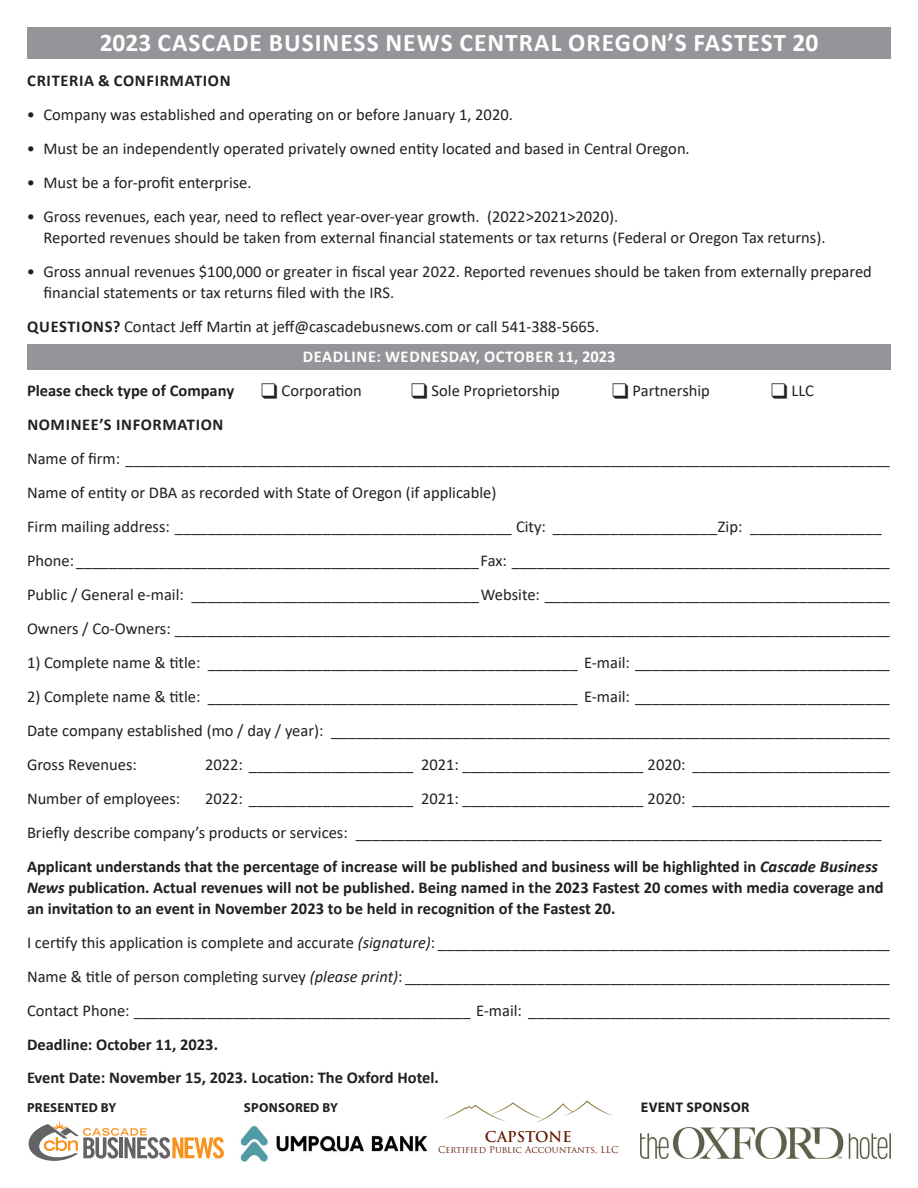
<style>
.page{position:relative;width:918px;height:1188px;background:#fff}
.page>*{position:absolute;margin:0;border:0;box-sizing:border-box;transform-origin:0 0}
.t1{font:700 25.5px "Calibri";letter-spacing:.04em;color:#fff}
.t2{font:16.5px/33.9px "Calibri";color:#231f20}
.t3{font:700 16.5px/21px "Calibri";color:#231f20}
.t4{font:700 16.5px "Calibri";letter-spacing:.04em;color:#231f20}
.t5{font:700 14.55px "Trajan Pro";color:#641a00}
.t6{font:700 13.95px "Myriad Pro";letter-spacing:.02em;color:#231f20}
.t7{font:700 13.05px "Myriad Pro";letter-spacing:.02em;color:#231f20}
.t8{font:9.15px "Trajan Pro";color:#641a00}
.s1{font-weight:700}
.s2{font-weight:700;color:#fff}
.s3{font-weight:700;font-style:italic}
.s4{font-style:italic}
</style>
<div class="page">
<div style="left:27px;top:345px;width:864px;height:25px;background:#939598"></div>
<div style="left:27px;top:27px;width:864px;height:31px;background:#939598"></div>
<svg style="left:28px;top:1121px;width:196px;height:40px"></svg>
<img style="left:641px;top:1127px;width:250px;height:31px">
<svg style="left:443px;top:1100px;width:170px;height:22px"></svg>
<img style="left:240px;top:1125px;width:188px;height:37px">
<h1 class="t1" style="left:100px;top:24px;width:720px">2023 CASCADE BUSINESS NEWS CENTRAL OREGON’S FASTEST 20</h1>
<p class="t4" style="left:27px;top:69px;width:205px">CRITERIA &amp; CONFIRMATION</p>
<p class="t2" style="left:27px;top:97px;width:487px">• Company was established and operating on or before January 1, 2020.</p>
<p class="t2" style="left:27px;top:131px;width:664px">• Must be an independently operated privately owned entity located and based in Central Oregon.</p>
<p class="t2" style="left:27px;top:165px;width:226px">• Must be a for-profit enterprise.</p>
<p class="t2" style="left:43px;top:205px;width:784px;line-height:21px;text-indent:-16px">• Gross revenues, each year, need to reflect year-over-year growth. (2022&gt;2021&gt;2020).<br>Reported revenues should be taken from external financial statements or tax returns (Federal or Oregon Tax returns).</p>
<p class="t2" style="left:43px;top:260px;width:830px;line-height:21px;text-indent:-16px">• Gross annual revenues $100,000 or greater in fiscal year 2022. Reported revenues should be taken from externally prepared financial statements or tax returns filed with the IRS.</p>
<p class="t2" style="left:303px;top:310px;width:314px;line-height:30.8px;text-indent:-275px"><span class="s1">QUESTIONS?</span> Contact Jeff Martin at jeff@cascadebusnews.com or call 541-388-5665.<br><span class="s2">DEADLINE: WEDNESDAY, OCTOBER 11, 2023</span></p>
<p class="t3" style="left:27px;top:380px;width:209px">Please check type of Company</p>
<p class="t2" style="left:261px;top:373px;width:102px">❑ Corporation</p>
<p class="t2" style="left:411px;top:373px;width:150px">❑ Sole Proprietorship</p>
<p class="t2" style="left:612px;top:373px;width:99px">❑ Partnership</p>
<p class="t2" style="left:771px;top:373px;width:45px">❑ LLC</p>
<p class="t4" style="left:27px;top:413px;width:198px">NOMINEE’S INFORMATION</p>
<p class="t2" style="left:27px;top:441px;width:864px">Name of firm: _____________________________________________________________________________________________ Name of entity or DBA as recorded with State of Oregon (if applicable)<br>Firm mailing address: _________________________________________ City: ____________________Zip: ________________ Phone: _________________________________________________Fax: ______________________________________________ Public / General e-mail: ___________________________________Website: __________________________________________ Owners / Co-Owners: _______________________________________________________________________________________</p>
<p class="t2" style="left:27px;top:645px;width:864px">1) Complete name &amp; title: _____________________________________________ E-mail: _______________________________</p>
<p class="t2" style="left:27px;top:679px;width:864px;text-align:justify">2) Complete name &amp; title: _____________________________________________ E-mail: _______________________________ Date company established (mo / day / year): ____________________________________________________________________ Gross Revenues:</p>
<p class="t2" style="left:205px;top:747px;width:686px">2022: ____________________ 2021: ______________________ 2020: ________________________</p>
<p class="t2" style="left:27px;top:781px;width:155px">Number of employees:</p>
<p class="t2" style="left:27px;top:781px;width:864px;text-indent:178px">2022: ____________________ 2021: ______________________ 2020: ________________________<br>Briefly describe company’s products or services: ________________________________________________________________<br><span class="s1">Applicant understands that the percentage of increase will be published and business will be highlighted in</span> <span class="s3">Cascade Business</span></p>
<p class="t3" style="left:27px;top:877px;width:858px"><span class="s4">News</span> publication. Actual revenues will not be published. Being named in the 2023 Fastest 20 comes with media coverage and an invitation to an event in November 2023 to be held in recognition of the Fastest 20.</p>
<p class="t2" style="left:27px;top:925px;width:864px;text-align:justify">I certify this application is complete and accurate <span class="s4">(signature)</span>: _______________________________________________________ Name &amp; title of person completing survey <span class="s4">(please print)</span>: ___________________________________________________________ Contact Phone: _________________________________________ E-mail: ____________________________________________</p>
<p class="t3" style="left:27px;top:1027px;width:414px;line-height:33.9px">Deadline: October 11, 2023.<br>Event Date: November 15, 2023. Location: The Oxford Hotel.</p>
<p class="t7" style="left:27px;top:1099px;width:91px">PRESENTED BY</p>
<p class="t7" style="left:244px;top:1099px;width:95px">SPONSORED BY</p>
<p class="t6" style="left:641px;top:1099px;width:110px">EVENT SPONSOR</p>
<p class="t5" style="left:485px;top:1128px;width:88px">CAPSTONE</p>
<p class="t8" style="left:438px;top:1144px;width:182px">Certified Public Accountants, LLC</p>
</div>
